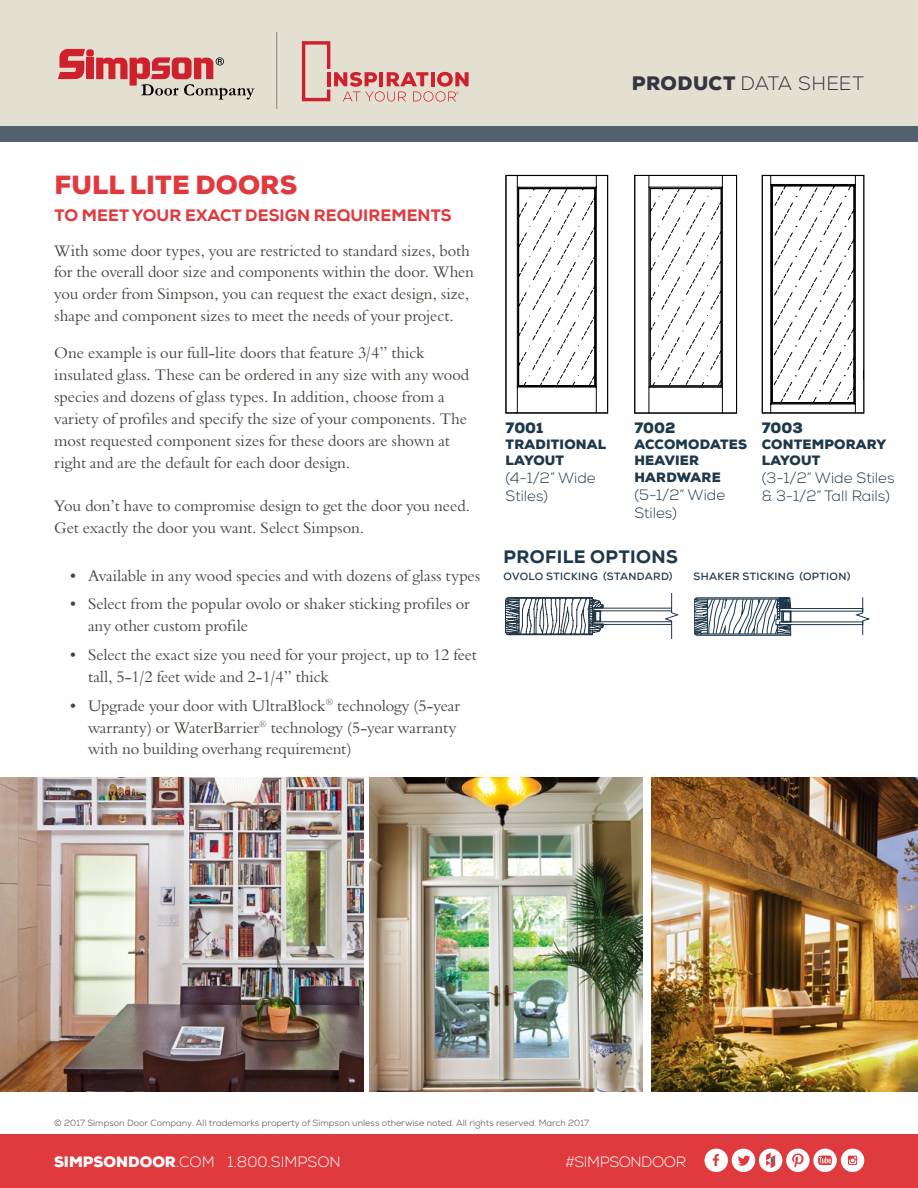
<style>
.page{position:relative;width:918px;height:1188px;background:#fff}
.page>*{position:absolute;margin:0;border:0;box-sizing:border-box;transform-origin:0 0}
.t1{font:900 26.25px "Nexa";letter-spacing:.005em;color:#e03a3e}
.t2{font:300 19.5px "Nexa";color:#343741}
.t3{font:800 18px "Nexa";letter-spacing:.02em;color:#1e384b}
.t4{font:800 16.5px "Nexa";letter-spacing:.005em;color:#e03a3e}
.t5{font:15.75px/21.9px "Borgia Pro";color:#44463e}
.t6{font:300 15px/18px "Nexa";color:#1e384b}
.t7{font:300 15px "Nexa";color:#fff}
.t8{font:300 15px "Nexa";letter-spacing:-.02em;color:#fff}
.t9{font:900 15px "Nexa";color:#1e384b}
.t10{font:900 13.5px/16.2px "Nexa";letter-spacing:.015em;color:#1e384b}
.t11{font:700 10.5px "Nexa";letter-spacing:.035em;color:#1e384b}
.t12{font:9px "Nexa";color:#636466}
.s1{font-weight:900}
</style>
<div class="page">
<div style="left:0;top:126px;width:918px;height:16px;background:#52616e"></div>
<div style="left:0;top:0;width:918px;height:126px;background:#e4e0d1"></div>
<hr style="left:276px;top:32px;width:1px;height:76px;background:#808285">
<svg style="left:58px;top:49px;width:27px;height:30px"></svg>
<div style="left:86px;top:49px;width:8px;height:8px;background:#cf202e;border-radius:2px"></div>
<div style="left:87px;top:58px;width:7px;height:21px;background:#cf202e"></div>
<svg style="left:96px;top:57px;width:158px;height:43px"></svg>
<svg style="left:302px;top:41px;width:167px;height:61px"></svg>
<div style="left:0;top:1134px;width:918px;height:54px;background:#df3a3d"></div>
<svg style="left:705px;top:1149px;width:159px;height:23px"></svg>
<svg style="left:516px;top:177px;width:81px;height:234px"></svg>
<div style="left:506px;top:175px;width:102px;height:238px;border:1px solid #000"></div>
<img style="left:0;top:777px;width:364px;height:315px">
<svg style="left:648px;top:177px;width:75px;height:234px"></svg>
<div style="left:634px;top:175px;width:103px;height:238px;border:1px solid #000"></div>
<img style="left:370px;top:777px;width:272px;height:315px">
<svg style="left:770px;top:177px;width:86px;height:234px"></svg>
<div style="left:762px;top:175px;width:102px;height:238px;border:1px solid #000"></div>
<img style="left:651px;top:777px;width:267px;height:315px">
<svg style="left:505px;top:594px;width:173px;height:44px"></svg>
<svg style="left:694px;top:597px;width:175px;height:38px"></svg>
<p class="t2" style="left:632px;top:72px;width:233px"><span class="s1">PRODUCT</span> DATA SHEET</p>
<h1 class="t1" style="left:54px;top:168px;width:244px">FULL LITE DOORS</h1>
<p class="t4" style="left:54px;top:205px;width:399px">TO MEET YOUR EXACT DESIGN REQUIREMENTS</p>
<p class="t5" style="left:54px;top:240px;width:421px">With some door types, you are restricted to standard sizes, both for the overall door size and components within the door. When you order from Simpson, you can request the exact design, size, shape and component sizes to meet the needs of your project.</p>
<p class="t5" style="left:54px;top:342px;width:417px">One example is our full-lite doors that feature 3/4” thick insulated glass. These can be ordered in any size with any wood species and dozens of glass types. In addition, choose from a variety of profiles and specify the size of your components. The most requested component sizes for these doors are shown at right and are the default for each door design.</p>
<p class="t5" style="left:54px;top:496px;width:417px">You don’t have to compromise design to get the door you need.<br>Get exactly the door you want. Select Simpson.</p>
<p class="t5" style="left:68px;top:565px;width:414px">• Available in any wood species and with dozens of glass types</p>
<p class="t5" style="left:88px;top:594px;width:383px;text-indent:-20px">• Select from the popular ovolo or shaker sticking profiles or any other custom profile</p>
<p class="t5" style="left:88px;top:644px;width:390px;text-indent:-20px">• Select the exact size you need for your project, up to 12 feet tall, 5-1/2 feet wide and 2-1/4” thick</p>
<p class="t5" style="left:88px;top:695px;width:374px;text-indent:-20px">• Upgrade your door with UltraBlock<sup>®</sup> technology (5-year warranty) or WaterBarrier<sup>®</sup> technology (5-year warranty with no building overhang requirement)</p>
<p class="t9" style="left:505px;top:418px;width:39px">7001</p>
<p class="t10" style="left:506px;top:436px;width:102px">TRADITIONAL<br>LAYOUT</p>
<p class="t6" style="left:505px;top:470px;width:92px">(4-1/2” Wide<br>Stiles)</p>
<p class="t9" style="left:634px;top:418px;width:43px">7002</p>
<p class="t10" style="left:634px;top:436px;width:114px">ACCOMODATES<br>HEAVIER<br>HARDWARE</p>
<p class="t6" style="left:634px;top:486px;width:92px">(5-1/2” Wide<br>Stiles)</p>
<p class="t3" style="left:504px;top:545px;width:176px">PROFILE OPTIONS</p>
<p class="t9" style="left:762px;top:418px;width:43px">7003</p>
<p class="t10" style="left:762px;top:436px;width:126px">CONTEMPORARY<br>LAYOUT</p>
<p class="t6" style="left:762px;top:470px;width:134px">(3-1/2” Wide Stiles &amp; 3-1/2” Tall Rails)</p>
<p class="t11" style="left:504px;top:569px;width:171px">OVOLO STICKING (STANDARD)</p>
<p class="t11" style="left:693px;top:569px;width:159px">SHAKER STICKING (OPTION)</p>
<p class="t12" style="left:54px;top:1118px;width:536px">© 2017 Simpson Door Company. All trademarks property of Simpson unless otherwise noted. All rights reserved. March 2017</p>
<p class="t7" style="left:54px;top:1153px;width:288px"><span class="s1">SIMPSONDOOR</span>.COM 1.800.SIMPSON</p>
<p class="t8" style="left:565px;top:1153px;width:122px">#SIMPSONDOOR</p>
</div>
